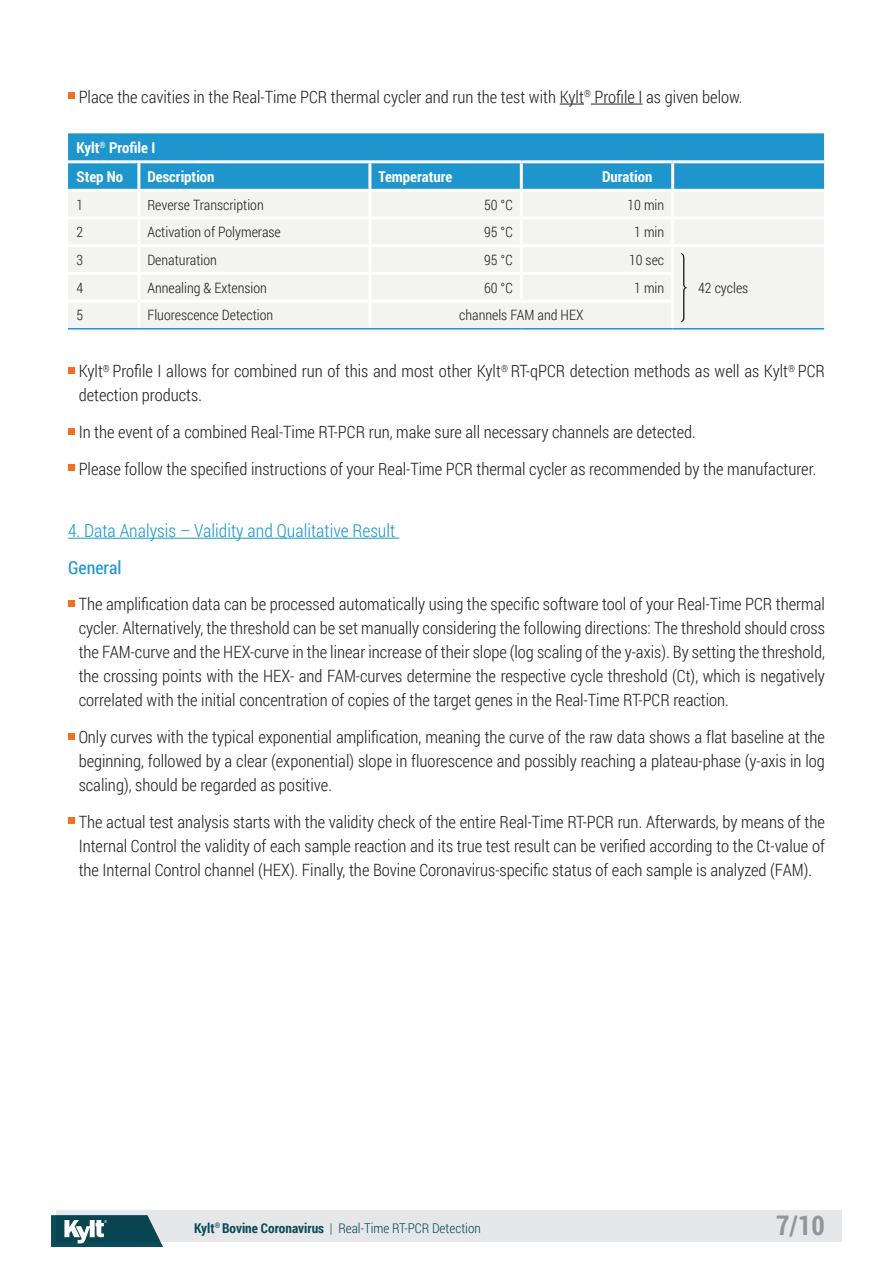
<style>
.page{position:relative;width:893px;height:1263px;background:#fff}
.page>*{position:absolute;margin:0;border:0;box-sizing:border-box;transform-origin:0 0}
.t1{font:700 27px "Roboto Condensed";color:#939598}
.Zwischenüberschrift{font:300 18px "Roboto Condensed";color:#1e96cd}
.Zwischenüberschrift-2{font:18px "Roboto Condensed";color:#1e96cd}
.Fließtext_englisch{font:300 16.95px/24px "Roboto Condensed";color:#231f20;text-align:justify}
.Kylt_Tabellenkopf{font:700 15px "Roboto Condensed";color:#fff}
.Kylt_Tabelleninhalt{font:300 14.25px "Roboto Condensed";color:#231f20}
.t2{font:300 13.5px "Roboto Condensed";color:#0a4c59}
.s1{font-weight:700}
</style>
<div class="page">
<div style="left:56px;top:1210px;width:786px;height:32px;background:#e6e7e9"></div>
<svg style="left:51px;top:1215px;width:112px;height:32px;background:#3b6b75"></svg>
<svg style="left:560px;top:104px;width:24px;height:1px"></svg>
<hr style="left:591px;top:104px;width:52px;height:1px;background:#231f20">
<svg style="left:68px;top:93px;width:6px;height:6px"></svg>
<svg style="left:68px;top:367px;width:6px;height:6px"></svg>
<svg style="left:68px;top:428px;width:6px;height:6px"></svg>
<svg style="left:68px;top:465px;width:6px;height:6px"></svg>
<div style="left:68px;top:133px;width:756px;height:56px;background:#1e96cd"></div>
<div style="left:68px;top:192px;width:756px;height:136px;background:#f3f3f1"></div>
<hr style="left:68px;top:160px;width:71px;height:3px;background:#fff">
<hr style="left:139px;top:160px;width:231px;height:3px;background:#fff">
<hr style="left:370px;top:160px;width:151px;height:3px;background:#fff">
<hr style="left:521px;top:160px;width:152px;height:3px;background:#fff">
<hr style="left:673px;top:160px;width:151px;height:3px;background:#fff">
<hr style="left:68px;top:216px;width:71px;height:3px;background:#fff">
<hr style="left:139px;top:216px;width:231px;height:3px;background:#fff">
<hr style="left:370px;top:216px;width:151px;height:3px;background:#fff">
<hr style="left:521px;top:216px;width:152px;height:3px;background:#fff">
<hr style="left:673px;top:216px;width:151px;height:3px;background:#fff">
<hr style="left:68px;top:244px;width:71px;height:3px;background:#fff">
<hr style="left:139px;top:244px;width:231px;height:3px;background:#fff">
<hr style="left:370px;top:244px;width:151px;height:3px;background:#fff">
<hr style="left:521px;top:244px;width:152px;height:3px;background:#fff">
<hr style="left:673px;top:244px;width:151px;height:3px;background:#fff">
<hr style="left:68px;top:272px;width:71px;height:3px;background:#fff">
<hr style="left:139px;top:272px;width:231px;height:3px;background:#fff">
<hr style="left:370px;top:272px;width:151px;height:3px;background:#fff">
<hr style="left:521px;top:272px;width:150px;height:3px;background:#fff">
<hr style="left:68px;top:300px;width:71px;height:3px;background:#fff">
<hr style="left:139px;top:300px;width:231px;height:3px;background:#fff">
<hr style="left:370px;top:300px;width:151px;height:3px;background:#fff">
<hr style="left:521px;top:300px;width:150px;height:3px;background:#fff">
<hr style="left:137px;top:163px;width:3px;height:26px;background:#fff">
<hr style="left:368px;top:163px;width:3px;height:26px;background:#fff">
<hr style="left:520px;top:163px;width:3px;height:26px;background:#fff">
<hr style="left:671px;top:163px;width:3px;height:26px;background:#fff">
<hr style="left:137px;top:192px;width:3px;height:24px;background:#fff">
<hr style="left:368px;top:192px;width:3px;height:24px;background:#fff">
<hr style="left:520px;top:192px;width:3px;height:24px;background:#fff">
<hr style="left:671px;top:192px;width:3px;height:24px;background:#fff">
<hr style="left:137px;top:219px;width:3px;height:25px;background:#fff">
<hr style="left:368px;top:219px;width:3px;height:25px;background:#fff">
<hr style="left:520px;top:219px;width:3px;height:25px;background:#fff">
<hr style="left:671px;top:219px;width:3px;height:25px;background:#fff">
<hr style="left:137px;top:247px;width:3px;height:25px;background:#fff">
<hr style="left:368px;top:247px;width:3px;height:25px;background:#fff">
<hr style="left:520px;top:247px;width:3px;height:25px;background:#fff">
<hr style="left:671px;top:247px;width:3px;height:26px;background:#fff">
<hr style="left:137px;top:275px;width:3px;height:25px;background:#fff">
<hr style="left:368px;top:275px;width:3px;height:25px;background:#fff">
<hr style="left:520px;top:275px;width:3px;height:25px;background:#fff">
<hr style="left:671px;top:273px;width:3px;height:28px;background:#fff">
<hr style="left:137px;top:303px;width:3px;height:25px;background:#fff">
<hr style="left:368px;top:303px;width:3px;height:25px;background:#fff">
<hr style="left:671px;top:301px;width:3px;height:27px;background:#fff">
<hr style="left:68px;top:328px;width:71px;height:1px;background:#1e96cd">
<hr style="left:139px;top:328px;width:231px;height:1px;background:#1e96cd">
<hr style="left:370px;top:328px;width:151px;height:1px;background:#1e96cd">
<hr style="left:521px;top:328px;width:152px;height:1px;background:#1e96cd">
<hr style="left:673px;top:328px;width:151px;height:1px;background:#1e96cd">
<svg style="left:681px;top:253px;width:5px;height:69px"></svg>
<hr style="left:68px;top:538px;width:331px;height:1px;background:#1e96cd">
<div style="left:68px;top:600px;width:6px;height:7px;background:#f36e21"></div>
<svg style="left:68px;top:733px;width:6px;height:6px"></svg>
<svg style="left:68px;top:818px;width:6px;height:6px"></svg>
<p class="Fließtext_englisch" style="left:79px;top:84px;width:665px">Place the cavities in the Real-Time PCR thermal cycler and run the test with Kylt<sup>®</sup> Profile I as given below.</p>
<p class="Kylt_Tabellenkopf" style="left:77px;top:137px;width:80px">Kylt<sup>®</sup> Profile I</p>
<p class="Kylt_Tabellenkopf" style="left:77px;top:166px;width:48px">Step No</p>
<p class="Kylt_Tabellenkopf" style="left:147px;top:166px;width:69px">Description</p>
<p class="Kylt_Tabellenkopf" style="left:378px;top:166px;width:75px">Temperature</p>
<p class="Kylt_Tabellenkopf" style="left:602px;top:166px;width:52px">Duration</p>
<p class="Kylt_Tabelleninhalt" style="left:77px;top:195px;width:8px">1</p>
<p class="Kylt_Tabelleninhalt" style="left:147px;top:195px;width:118px">Reverse Transcription</p>
<p class="Kylt_Tabelleninhalt" style="left:484px;top:195px;width:30px">50 °C</p>
<p class="Kylt_Tabelleninhalt" style="left:627px;top:195px;width:38px">10 min</p>
<p class="Kylt_Tabelleninhalt" style="left:77px;top:222px;width:8px">2</p>
<p class="Kylt_Tabelleninhalt" style="left:147px;top:222px;width:135px">Activation of Polymerase</p>
<p class="Kylt_Tabelleninhalt" style="left:484px;top:222px;width:30px">95 °C</p>
<p class="Kylt_Tabelleninhalt" style="left:634px;top:222px;width:31px">1 min</p>
<p class="Kylt_Tabelleninhalt" style="left:77px;top:250px;width:8px">3</p>
<p class="Kylt_Tabelleninhalt" style="left:147px;top:250px;width:71px">Denaturation</p>
<p class="Kylt_Tabelleninhalt" style="left:484px;top:250px;width:30px">95 °C</p>
<p class="Kylt_Tabelleninhalt" style="left:629px;top:250px;width:37px">10 sec</p>
<p class="Kylt_Tabelleninhalt" style="left:77px;top:278px;width:8px">4</p>
<p class="Kylt_Tabelleninhalt" style="left:147px;top:278px;width:121px">Annealing &amp; Extension</p>
<p class="Kylt_Tabelleninhalt" style="left:484px;top:278px;width:30px">60 °C</p>
<p class="Kylt_Tabelleninhalt" style="left:634px;top:278px;width:31px">1 min</p>
<p class="Kylt_Tabelleninhalt" style="left:698px;top:278px;width:52px">42 cycles</p>
<p class="Kylt_Tabelleninhalt" style="left:77px;top:305px;width:8px">5</p>
<p class="Kylt_Tabelleninhalt" style="left:147px;top:305px;width:127px">Fluorescence Detection</p>
<p class="Kylt_Tabelleninhalt" style="left:459px;top:305px;width:126px">channels FAM and HEX</p>
<p class="Fließtext_englisch" style="left:79px;top:359px;width:748px">Kylt<sup>®</sup> Profile I allows for combined run of this and most other Kylt<sup>®</sup> RT-qPCR detection methods as well as Kylt<sup>®</sup> PCR detection products.</p>
<p class="Fließtext_englisch" style="left:79px;top:419px;width:619px">In the event of a combined Real-Time RT-PCR run, make sure all necessary channels are detected.</p>
<p class="Fließtext_englisch" style="left:79px;top:456px;width:739px">Please follow the specified instructions of your Real-Time PCR thermal cycler as recommended by the manufacturer.</p>
<p class="Zwischenüberschrift" style="left:68px;top:518px;width:329px">4. Data Analysis – Validity and Qualitative Result</p>
<p class="Zwischenüberschrift-2" style="left:68px;top:555px;width:55px">General</p>
<p class="Fließtext_englisch" style="left:79px;top:592px;width:748px">The amplification data can be processed automatically using the specific software tool of your Real-Time PCR thermal cycler. Alternatively, the threshold can be set manually considering the following directions: The threshold should cross the FAM-curve and the HEX-curve in the linear increase of their slope (log scaling of the y-axis). By setting the threshold, the crossing points with the HEX- and FAM-curves determine the respective cycle threshold (Ct), which is negatively correlated with the initial concentration of copies of the target genes in the Real-Time RT-PCR reaction.</p>
<p class="Fließtext_englisch" style="left:79px;top:725px;width:748px">Only curves with the typical exponential amplification, meaning the curve of the raw data shows a flat baseline at the beginning, followed by a clear (exponential) slope in fluorescence and possibly reaching a plateau-phase (y-axis in log scaling), should be regarded as positive.</p>
<p class="Fließtext_englisch" style="left:79px;top:809px;width:748px">The actual test analysis starts with the validity check of the entire Real-Time RT-PCR run. Afterwards, by means of the Internal Control the validity of each sample reaction and its true test result can be verified according to the Ct-value of the Internal Control channel (HEX). Finally, the Bovine Coronavirus-specific status of each sample is analyzed (FAM).</p>
<p class="t2" style="left:194px;top:1218px;width:288px"><span class="s1">Kylt</span><sup>®</sup> <span class="s1">Bovine Coronavirus</span> | Real-Time RT-PCR Detection</p>
<h1 class="t1" style="left:776px;top:1206px;width:50px">7/10</h1>
</div>
